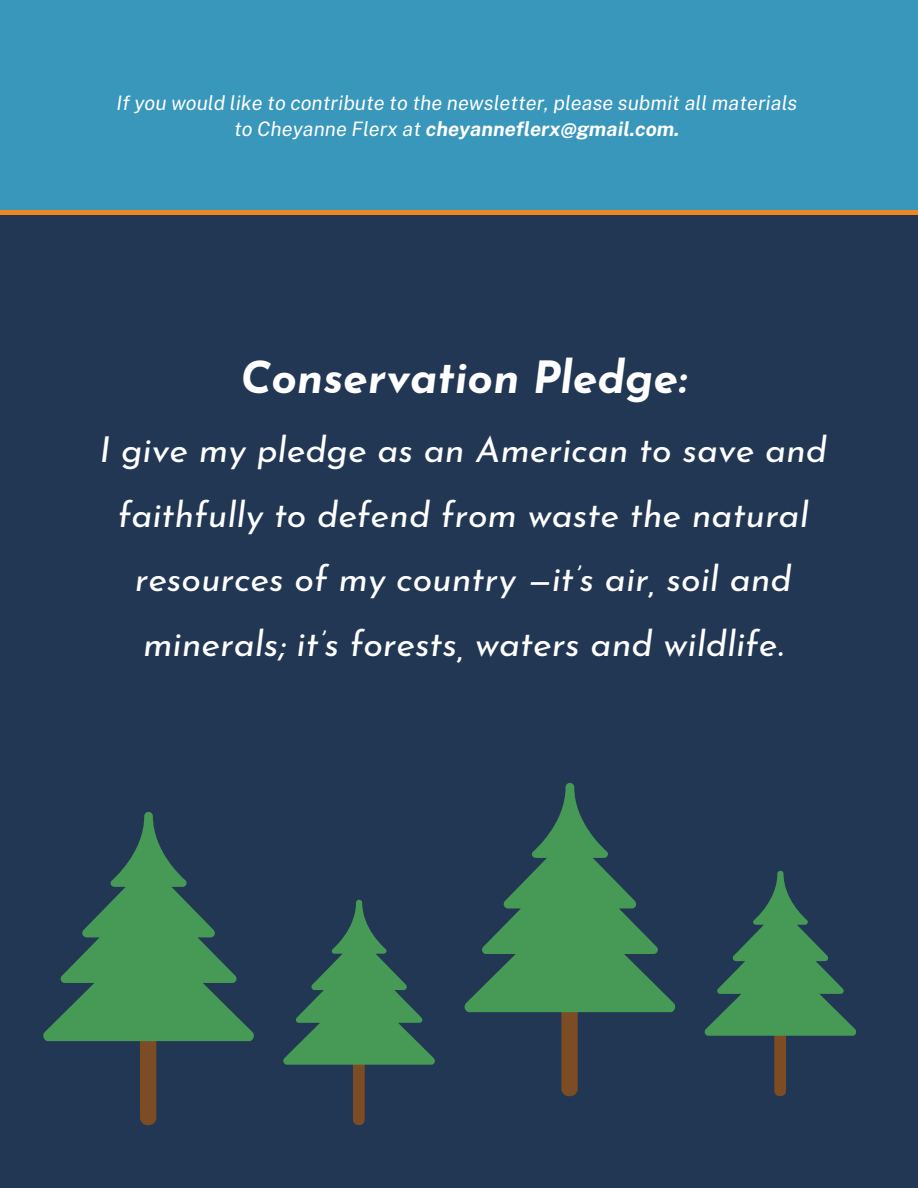
<style>
.page{position:relative;width:918px;height:1188px;background:#fff}
.page>*{position:absolute;margin:0;border:0;box-sizing:border-box;transform-origin:0 0}
.t1{font:italic 700 44.4px "Josefin Sans";color:#fff}
.t2{font:italic 35.7px/64.8px "Josefin Sans";color:#fff;text-align:center}
.t3{font:italic 19.95px/26px "Public Sans";color:#fff;text-align:center}
.s1{font-weight:700}
</style>
<div class="page">
<div style="left:0;top:0;width:918px;height:213px;background:#3997bc"></div>
<div style="left:0;top:210px;width:918px;height:6px;background:#ed8820"></div>
<div style="left:0;top:216px;width:918px;height:972px;background:#213754"></div>
<div style="left:561px;top:967px;width:17px;height:129px;background:#7c4d25;border-radius:7px"></div>
<svg style="left:464px;top:783px;width:212px;height:229px"></svg>
<div style="left:774px;top:1003px;width:12px;height:93px;background:#7c4d25;border-radius:5px"></div>
<svg style="left:704px;top:871px;width:152px;height:165px"></svg>
<div style="left:140px;top:996px;width:16px;height:129px;background:#7c4d25;border-radius:7px"></div>
<svg style="left:43px;top:812px;width:211px;height:229px"></svg>
<div style="left:353px;top:1032px;width:12px;height:93px;background:#7c4d25;border-radius:5px"></div>
<svg style="left:283px;top:900px;width:152px;height:165px"></svg>
<p class="t3" style="left:116px;top:90px;width:683px">If you would like to contribute to the newsletter, please submit all materials to Cheyanne Flerx at <span class="s1">cheyanneflerx@gmail.com.</span></p>
<p class="t1" style="left:240px;top:359px;width:447px">Conservation Pledge:</p>
<p class="t2" style="left:99px;top:420px;width:729px">I give my pledge as an American to save and faithfully to defend from waste the natural resources of my country —it’s air, soil and minerals; it’s forests, waters and wildlife.</p>
</div>
